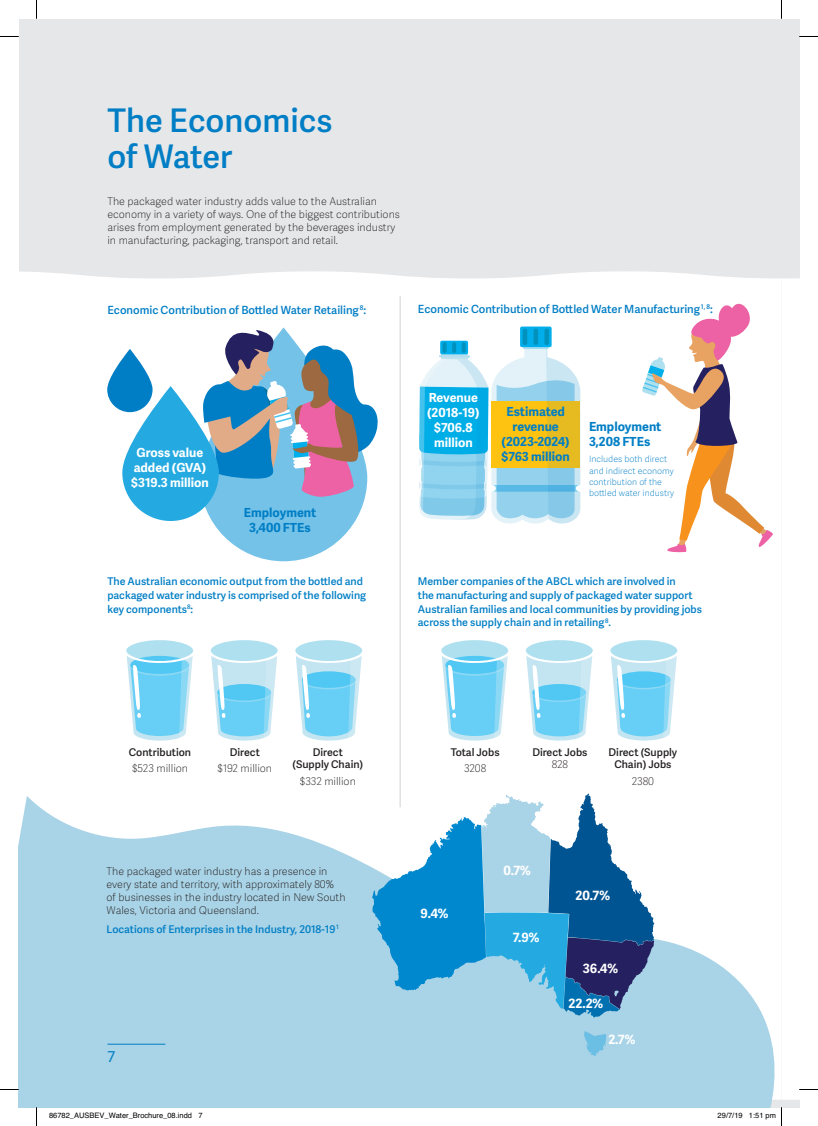
<style>
.page{position:relative;width:818px;height:1126px;background:#fff}
.page>*{position:absolute;margin:0;border:0;box-sizing:border-box;transform-origin:0 0}
.t1{font:600 32.5px/36.2px "Adelle Sans";color:#007ec5}
.t2{font:15px "Adelle Sans";color:#007ec5}
.t3{font:700 12.75px "Adelle Sans";color:#fff}
.t4{font:700 12.5px/15px "Adelle Sans";color:#007ec5;text-align:center}
.t5{font:700 12.5px/15px "Adelle Sans";color:#fff;text-align:center}
.t6{font:600 11.25px "Adelle Sans";color:#007ec5}
.t7{font:100 10.62px/13.1px "Adelle Sans";color:#231f20}
.t8{font:600 10.62px/13.8px "Adelle Sans";color:#007ec5}
.t9{font:600 10.62px/12.5px "Adelle Sans";color:#231f20;text-align:center}
.t10{font:100 8.75px/11.2px "Adelle Sans";color:#007ec5}
.t11{font:7.5px "Helvetica";color:#000}
</style>
<div class="page">
<div style="left:19px;top:19px;width:779px;height:1088px;background:#e6e7e9"></div>
<div style="left:19px;top:271px;width:762px;height:828px;background:#fff"></div>
<svg style="left:107px;top:349px;width:45px;height:63px;background:#3c9cd2"></svg>
<div style="left:200px;top:327px;width:167px;height:234px;background:#74c2e8;border-radius:84px"></div>
<svg style="left:202px;top:328px;width:181px;height:169px"></svg>
<svg style="left:122px;top:386px;width:97px;height:135px;background:#47b5e2"></svg>
<svg style="left:641px;top:295px;width:131px;height:257px;background:#ecd9d4"></svg>
<hr style="left:522px;top:346px;width:26px;height:3px;background:#a7ddf2">
<div style="left:519px;top:326px;width:32px;height:21px;background:#00aeeb;border-radius:2px"></div>
<div style="left:522px;top:329px;width:5px;height:16px;background:#0092bc;border-radius:2px"></div>
<div style="left:533px;top:329px;width:5px;height:16px;background:#0092bc;border-radius:2px"></div>
<svg style="left:544px;top:329px;width:4px;height:16px"></svg>
<div style="left:440px;top:341px;width:28px;height:13px;background:#00aeeb;border-radius:2px"></div>
<svg style="left:442px;top:342px;width:4px;height:11px"></svg>
<hr style="left:452px;top:342px;width:4px;height:11px;background:#0092bc;border-radius:2px">
<svg style="left:461px;top:342px;width:4px;height:11px"></svg>
<svg style="left:418px;top:349px;width:162px;height:174px;background:#a6d0c1"></svg>
<svg style="left:729px;top:920px;width:49px;height:187px;background:#d2e8f1"></svg>
<svg style="left:19px;top:795px;width:710px;height:312px;background:#b6d9e9"></svg>
<svg style="left:583px;top:1031px;width:23px;height:24px"></svg>
<svg style="left:372px;top:793px;width:282px;height:224px;background:#6eacd1"></svg>
<hr style="left:399px;top:296px;width:1px;height:511px;background:#d1d2d4">
<svg style="left:123px;top:638px;width:72px;height:104px;background:#a2e0f6"></svg>
<svg style="left:208px;top:638px;width:72px;height:104px;background:#b3e4f5"></svg>
<svg style="left:292px;top:638px;width:72px;height:104px;background:#ace2f6"></svg>
<svg style="left:438px;top:638px;width:72px;height:104px;background:#a2e0f6"></svg>
<svg style="left:522px;top:638px;width:72px;height:104px;background:#b3e4f5"></svg>
<svg style="left:607px;top:638px;width:72px;height:104px;background:#ace2f6"></svg>
<hr style="left:107px;top:1043px;width:58px;height:1px;background:#007ec5">
<svg style="left:0;top:36px;width:19px;height:1px"></svg>
<svg style="left:798px;top:36px;width:19px;height:1px"></svg>
<svg style="left:0;top:1088px;width:19px;height:2px"></svg>
<svg style="left:781px;top:271px;width:36px;height:828px"></svg>
<svg style="left:36px;top:0;width:1px;height:19px"></svg>
<svg style="left:36px;top:1107px;width:1px;height:18px"></svg>
<svg style="left:748px;top:1107px;width:33px;height:1px"></svg>
<h1 class="t1" style="left:107px;top:107px;width:226px">The Economics of Water</h1>
<p class="t7" style="left:107px;top:196px;width:294px">The packaged water industry adds value to the Australian economy in a variety of ways. One of the biggest contributions arises from employment generated by the beverages industry in manufacturing, packaging, transport and retail.</p>
<p class="t6" style="left:107px;top:306px;width:260px">Economic Contribution of Bottled Water Retailing<sup>8</sup>:</p>
<p class="t6" style="left:417px;top:305px;width:296px">Economic Contribution of Bottled Water Manufacturing<sup>1,</sup> <sup>8</sup>:</p>
<p class="t5" style="left:131px;top:444px;width:79px">Gross value added (GVA) $319.3 million</p>
<p class="t4" style="left:244px;top:504px;width:74px">Employment<br>3,400 FTEs</p>
<p class="t8" style="left:107px;top:576px;width:260px">The Australian economic output from the bottled and packaged water industry is comprised of the following key components<sup>8</sup>:</p>
<p class="t5" style="left:427px;top:389px;width:54px">Revenue (2018-19) $706.8 million</p>
<p class="t4" style="left:501px;top:403px;width:70px">Estimated revenue (2023-2024) $763 million</p>
<p class="t4" style="left:588px;top:418px;width:74px;text-align:left">Employment<br>3,208 FTEs</p>
<p class="t10" style="left:588px;top:454px;width:87px">Includes both direct and indirect economy contribution of the bottled water industry</p>
<p class="t8" style="left:417px;top:576px;width:285px">Member companies of the ABCL which are involved in<br>the manufacturing and supply of packaged water support Australian families and local communities by providing jobs across the supply chain and in retailing<sup>8</sup>.</p>
<p class="t9" style="left:129px;top:747px;width:64px">Contribution</p>
<p class="t7" style="left:132px;top:763px;width:57px">$523 million</p>
<p class="t9" style="left:230px;top:747px;width:31px">Direct</p>
<p class="t7" style="left:217px;top:763px;width:56px">$192 million</p>
<p class="t9" style="left:292px;top:747px;width:72px">Direct<br>(Supply Chain)</p>
<p class="t7" style="left:299px;top:775px;width:57px">$332 million</p>
<p class="t9" style="left:450px;top:747px;width:50px">Total Jobs</p>
<p class="t7" style="left:464px;top:763px;width:24px">3208</p>
<p class="t9" style="left:532px;top:747px;width:57px">Direct Jobs</p>
<p class="t7" style="left:551px;top:759px;width:18px">828</p>
<p class="t9" style="left:608px;top:747px;width:70px">Direct (Supply<br>Chain) Jobs</p>
<p class="t7" style="left:631px;top:775px;width:24px">2380</p>
<p class="t7" style="left:107px;top:865px;width:240px">The packaged water industry has a presence in every state and territory, with approximately 80% of businesses in the industry located in New South Wales, Victoria and Queensland.</p>
<p class="t8" style="left:107px;top:923px;width:233px">Locations of Enterprises in the Industry, 2018-19<sup>1</sup></p>
<p class="t3" style="left:420px;top:903px;width:30px">9.4%</p>
<p class="t3" style="left:503px;top:861px;width:29px">0.7%</p>
<p class="t3" style="left:512px;top:928px;width:28px">7.9%</p>
<p class="t3" style="left:575px;top:886px;width:36px">20.7%</p>
<p class="t3" style="left:582px;top:958px;width:37px">36.4%</p>
<p class="t3" style="left:568px;top:993px;width:36px">22.2%</p>
<p class="t3" style="left:608px;top:1029px;width:28px">2.7%</p>
<h2 class="t2" style="left:107px;top:1045px;width:9px">7</h2>
<p class="t11" style="left:49px;top:1109px;width:155px">86782_AUSBEV_Water_Brochure_08.indd 7</p>
<p class="t11" style="left:717px;top:1109px;width:60px">29/7/19 1:51 pm</p>
</div>
